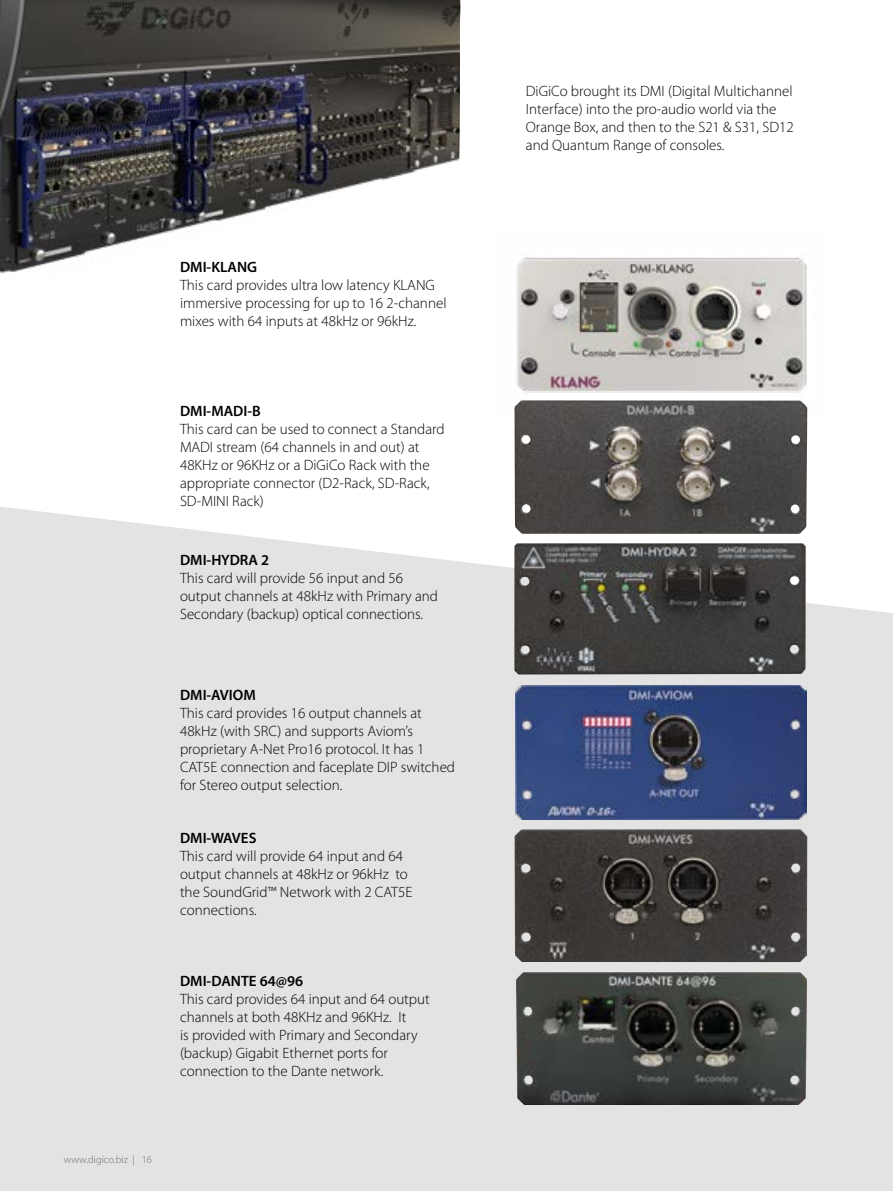
<style>
.page{position:relative;width:893px;height:1191px;background:#fff}
.page>*{position:absolute;margin:0;border:0;box-sizing:border-box;transform-origin:0 0}
.t1{font:300 15px/18px "Myriad Pro";color:#000}
.t2{font:600 15px "Myriad Pro";color:#000}
.t3{font:300 10.5px "Myriad Pro";color:#706f6f}
</style>
<div class="page">
<div style="left:0;top:507px;width:893px;height:684px;background:#e3e3e3"></div>
<img style="left:0;top:0;width:460px;height:274px">
<img style="left:514px;top:543px;width:292px;height:131px">
<img style="left:514px;top:414px;width:293px;height:120px">
<img style="left:514px;top:829px;width:293px;height:133px">
<img style="left:515px;top:685px;width:292px;height:134px">
<img style="left:516px;top:972px;width:291px;height:133px">
<img style="left:514px;top:254px;width:294px;height:160px">
<p class="t2" style="left:180px;top:257px;width:79px">DMI-KLANG</p>
<p class="t1" style="left:180px;top:276px;width:268px">This card provides ultra low latency KLANG immersive processing for up to 16 2-channel mixes with 64 inputs at 48kHz or 96kHz.</p>
<p class="t2" style="left:180px;top:401px;width:82px">DMI-MADI-B</p>
<p class="t1" style="left:180px;top:420px;width:266px">This card can be used to connect a Standard MADI stream (64 channels in and out) at 48KHz or 96KHz or a DiGiCo Rack with the appropriate connector (D2-Rack, SD-Rack, SD-MINI Rack)</p>
<p class="t2" style="left:180px;top:550px;width:91px">DMI-HYDRA 2</p>
<p class="t1" style="left:180px;top:569px;width:260px">This card will provide 56 input and 56 output channels at 48kHz with Primary and<br>Secondary (backup) optical connections.</p>
<p class="t2" style="left:180px;top:685px;width:77px">DMI-AVIOM</p>
<p class="t1" style="left:180px;top:704px;width:277px">This card provides 16 output channels at 48kHz (with SRC) and supports Aviom’s proprietary A-Net Pro16 protocol. It has 1<br>CAT5E connection and faceplate DIP switched for Stereo output selection.</p>
<p class="t2" style="left:180px;top:828px;width:78px">DMI-WAVES</p>
<p class="t1" style="left:180px;top:846px;width:234px">This card will provide 64 input and 64 output channels at 48kHz or 96kHz to the SoundGrid™ Network with 2 CAT5E connections.</p>
<p class="t2" style="left:180px;top:971px;width:125px">DMI-DANTE 64@96</p>
<p class="t1" style="left:180px;top:989px;width:251px">This card provides 64 input and 64 output channels at both 48KHz and 96KHz. It<br>is provided with Primary and Secondary (backup) Gigabit Ethernet ports for connection to the Dante network.</p>
<p class="t3" style="left:64px;top:1153px;width:90px">www.digico.biz | 16</p>
<p class="t1" style="left:526px;top:82px;width:269px">DiGiCo brought its DMI (Digital Multichannel Interface) into the pro-audio world via the Orange Box, and then to the S21 &amp; S31, SD12 and Quantum Range of consoles.</p>
</div>
